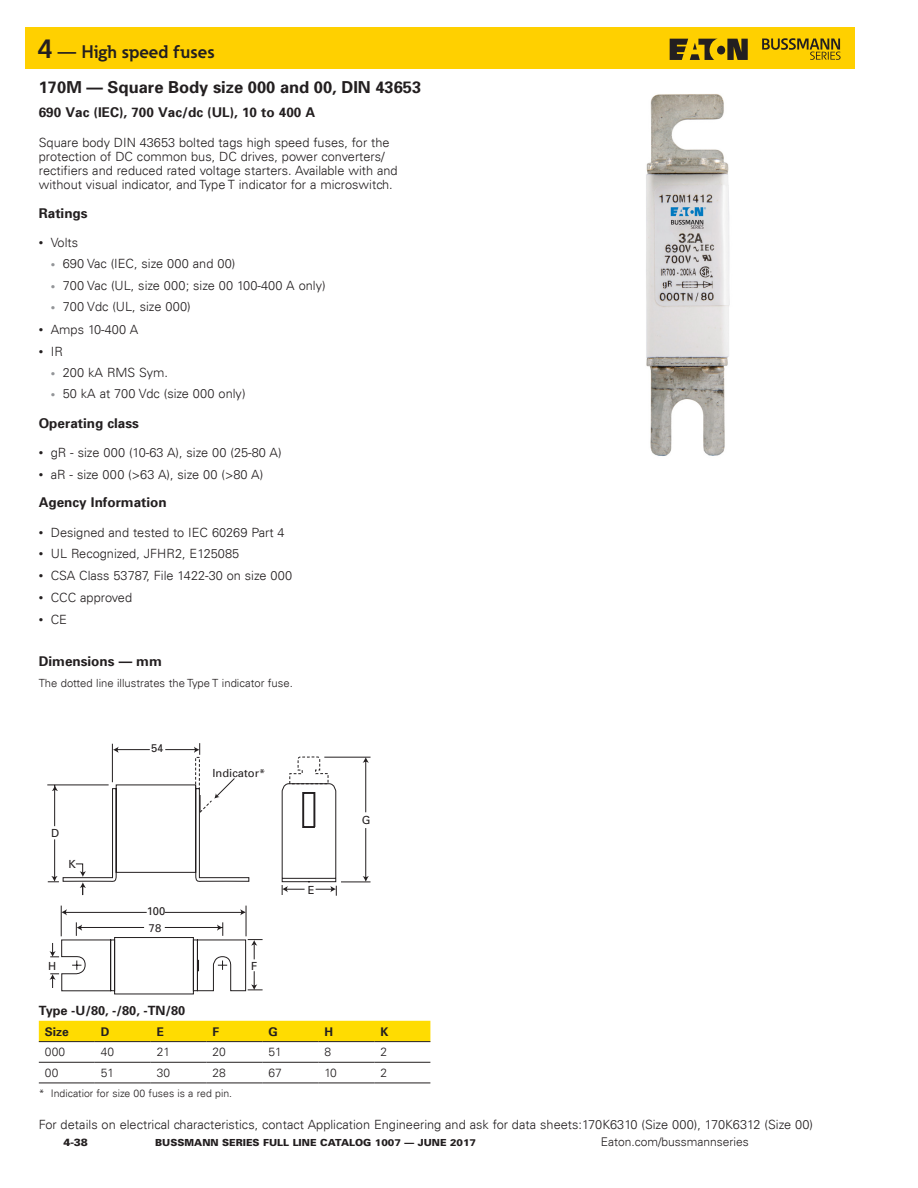
<style>
.page{position:relative;width:918px;height:1188px;background:#fff}
.page>*{position:absolute;margin:0;border:0;box-sizing:border-box;transform-origin:0 0}
.t1{font:700 18px "Eaton";color:#231f20}
.t2{font:700 16.5px "Univers";color:#231f20}
.t3{font:700 13.5px "Univers 65";color:#231f20}
.t4{font:300 12.75px/14.2px "Univers LT";color:#231f20}
.t5{font:700 12.75px "Univers";color:#231f20}
.t6{font:300 12px "Univers LT";color:#231f20}
.t7{font:700 12px "Univers 65";color:#231f20}
.t8{font:300 11.25px "Univers LT";color:#231f20}
.t9{font:11.1px "Univers";color:#231f20}
.t10{font:300 10.5px "Univers LT";color:#231f20}
.t11{font:900 10.5px "Univers";color:#231f20}
.t12{font:900 9.75px "Univers";color:#231f20}
.s1{font-size:27px}
.s2{font-size:9px}
.s3{font-size:9px;color:#939598}
</style>
<div class="page">
<div style="left:26px;top:27px;width:829px;height:42px;background:#ffd000"></div>
<svg style="left:670px;top:39px;width:78px;height:21px"></svg>
<svg style="left:762px;top:38px;width:79px;height:22px"></svg>
<img style="left:646px;top:94px;width:84px;height:362px">
<div style="left:39px;top:1021px;width:391px;height:20px;background:#ffdc01"></div>
<hr style="left:39px;top:1041px;width:56px;height:1px;background:#231f20">
<hr style="left:95px;top:1041px;width:56px;height:1px;background:#231f20">
<hr style="left:151px;top:1041px;width:56px;height:1px;background:#231f20">
<hr style="left:207px;top:1041px;width:56px;height:1px;background:#231f20">
<hr style="left:263px;top:1041px;width:56px;height:1px;background:#231f20">
<hr style="left:319px;top:1041px;width:55px;height:1px;background:#231f20">
<hr style="left:374px;top:1041px;width:56px;height:1px;background:#231f20">
<hr style="left:39px;top:1062px;width:56px;height:1px;background:#231f20">
<hr style="left:95px;top:1062px;width:56px;height:1px;background:#231f20">
<hr style="left:151px;top:1062px;width:56px;height:1px;background:#231f20">
<hr style="left:207px;top:1062px;width:56px;height:1px;background:#231f20">
<hr style="left:263px;top:1062px;width:56px;height:1px;background:#231f20">
<hr style="left:319px;top:1062px;width:55px;height:1px;background:#231f20">
<hr style="left:374px;top:1062px;width:56px;height:1px;background:#231f20">
<hr style="left:39px;top:1083px;width:56px;height:1px;background:#231f20">
<hr style="left:95px;top:1083px;width:56px;height:1px;background:#231f20">
<hr style="left:151px;top:1083px;width:56px;height:1px;background:#231f20">
<hr style="left:207px;top:1083px;width:56px;height:1px;background:#231f20">
<hr style="left:263px;top:1083px;width:56px;height:1px;background:#231f20">
<hr style="left:319px;top:1083px;width:55px;height:1px;background:#231f20">
<hr style="left:374px;top:1083px;width:56px;height:1px;background:#231f20">
<div style="left:195px;top:757px;width:5px;height:32px;border:1px dashed #231f20"></div>
<hr style="left:47px;top:785px;width:62px;height:1px;background:#231f20">
<hr style="left:65px;top:912px;width:82px;height:1px;background:#231f20">
<hr style="left:165px;top:912px;width:79px;height:1px;background:#231f20">
<hr style="left:61px;top:906px;width:1px;height:30px;background:#231f20">
<hr style="left:246px;top:906px;width:1px;height:30px;background:#231f20">
<hr style="left:112px;top:744px;width:1px;height:38px;background:#231f20">
<hr style="left:165px;top:749px;width:31px;height:1px;background:#231f20">
<hr style="left:116px;top:749px;width:34px;height:1px;background:#231f20">
<svg style="left:61px;top:909px;width:6px;height:6px"></svg>
<svg style="left:113px;top:747px;width:6px;height:6px"></svg>
<svg style="left:240px;top:909px;width:6px;height:6px"></svg>
<svg style="left:194px;top:743px;width:6px;height:12px"></svg>
<svg style="left:48px;top:778px;width:202px;height:117px"></svg>
<svg style="left:49px;top:922px;width:214px;height:72px"></svg>
<hr style="left:324px;top:757px;width:47px;height:1px;background:#231f20">
<hr style="left:341px;top:882px;width:30px;height:1px;background:#231f20">
<hr style="left:365px;top:760px;width:1px;height:52px;background:#231f20">
<hr style="left:365px;top:828px;width:1px;height:52px;background:#231f20">
<svg style="left:363px;top:757px;width:6px;height:6px"></svg>
<svg style="left:363px;top:876px;width:6px;height:6px"></svg>
<svg style="left:281px;top:756px;width:56px;height:140px"></svg>
<h1 class="t1" style="left:37px;top:41px;width:179px"><span class="s1">4</span> — High speed fuses</h1>
<p class="t2" style="left:39px;top:77px;width:384px">170M — Square Body size 000 and 00, DIN 43653</p>
<p class="t3" style="left:39px;top:104px;width:278px">690 Vac (IEC), 700 Vac/dc (UL), 10 to 400 A</p>
<p class="t4" style="left:39px;top:135px;width:360px">Square body DIN 43653 bolted tags high speed fuses, for the protection of DC common bus, DC drives, power converters/ rectifiers and reduced rated voltage starters. Available with and without visual indicator, and Type T indicator for a microswitch.</p>
<p class="t3" style="left:39px;top:204px;width:50px">Ratings</p>
<p class="t4" style="left:39px;top:236px;width:41px"><span class="s2">•</span> Volts</p>
<p class="t4" style="left:51px;top:256px;width:186px"><span class="s3">•</span> 690 Vac (IEC, size 000 and 00)</p>
<p class="t4" style="left:51px;top:278px;width:276px"><span class="s3">•</span> 700 Vac (UL, size 000; size 00 100-400 A only)</p>
<p class="t4" style="left:51px;top:300px;width:141px"><span class="s3">•</span> 700 Vdc (UL, size 000)</p>
<p class="t4" style="left:39px;top:323px;width:101px"><span class="s2">•</span> Amps 10-400 A</p>
<p class="t4" style="left:39px;top:344px;width:26px"><span class="s2">•</span> IR</p>
<p class="t4" style="left:51px;top:365px;width:119px"><span class="s3">•</span> 200 kA RMS Sym.</p>
<p class="t4" style="left:51px;top:387px;width:196px"><span class="s3">•</span> 50 kA at 700 Vdc (size 000 only)</p>
<p class="t3" style="left:39px;top:414px;width:102px">Operating class</p>
<p class="t4" style="left:39px;top:446px;width:244px"><span class="s2">•</span> gR - size 000 (10-63 A), size 00 (25-80 A)</p>
<p class="t4" style="left:39px;top:467px;width:226px"><span class="s2">•</span> aR - size 000 (&gt;63 A), size 00 (&gt;80 A)</p>
<p class="t3" style="left:39px;top:494px;width:129px">Agency Information</p>
<p class="t4" style="left:39px;top:525px;width:247px"><span class="s2">•</span> Designed and tested to IEC 60269 Part 4</p>
<p class="t4" style="left:39px;top:547px;width:202px"><span class="s2">•</span> UL Recognized, JFHR2, E125085</p>
<p class="t4" style="left:39px;top:569px;width:255px"><span class="s2">•</span> CSA Class 53787, File 1422-30 on size 000</p>
<p class="t4" style="left:39px;top:590px;width:95px"><span class="s2">•</span> CCC approved</p>
<p class="t4" style="left:39px;top:612px;width:30px"><span class="s2">•</span> CE</p>
<p class="t3" style="left:39px;top:652px;width:124px">Dimensions — mm</p>
<p class="t8" style="left:39px;top:676px;width:256px">The dotted line illustrates the Type T indicator fuse.</p>
<p class="t9" style="left:51px;top:827px;width:10px">D</p>
<p class="t9" style="left:69px;top:857px;width:9px">K</p>
<p class="t9" style="left:151px;top:742px;width:14px">54</p>
<p class="t9" style="left:212px;top:766px;width:54px">Indicator*</p>
<p class="t9" style="left:147px;top:905px;width:20px">100</p>
<p class="t9" style="left:149px;top:921px;width:14px">78</p>
<p class="t9" style="left:48px;top:959px;width:10px">H</p>
<p class="t9" style="left:251px;top:959px;width:8px">F</p>
<p class="t9" style="left:308px;top:883px;width:8px">E</p>
<p class="t9" style="left:362px;top:813px;width:10px">G</p>
<p class="t5" style="left:39px;top:1002px;width:148px">Type -U/80, -/80, -TN/80</p>
<p class="t7" style="left:45px;top:1024px;width:26px">Size</p>
<p class="t7" style="left:101px;top:1024px;width:10px">D</p>
<p class="t7" style="left:157px;top:1024px;width:9px">E</p>
<p class="t7" style="left:213px;top:1024px;width:8px">F</p>
<p class="t7" style="left:269px;top:1024px;width:11px">G</p>
<p class="t7" style="left:325px;top:1024px;width:10px">H</p>
<p class="t7" style="left:380px;top:1024px;width:10px">K</p>
<p class="t6" style="left:45px;top:1045px;width:22px">000</p>
<p class="t6" style="left:101px;top:1045px;width:15px">40</p>
<p class="t6" style="left:157px;top:1045px;width:15px">21</p>
<p class="t6" style="left:213px;top:1045px;width:15px">20</p>
<p class="t6" style="left:269px;top:1045px;width:15px">51</p>
<p class="t6" style="left:325px;top:1045px;width:8px">8</p>
<p class="t6" style="left:380px;top:1045px;width:8px">2</p>
<p class="t6" style="left:45px;top:1065px;width:15px">00</p>
<p class="t6" style="left:101px;top:1065px;width:15px">51</p>
<p class="t6" style="left:157px;top:1065px;width:15px">30</p>
<p class="t6" style="left:213px;top:1065px;width:15px">28</p>
<p class="t6" style="left:269px;top:1065px;width:15px">67</p>
<p class="t6" style="left:325px;top:1065px;width:14px">10</p>
<p class="t6" style="left:380px;top:1065px;width:8px">2</p>
<p class="t10" style="left:39px;top:1087px;width:195px">* Indicatior for size 00 fuses is a red pin.</p>
<p class="t4" style="left:39px;top:1118px;width:776px">For details on electrical characteristics, contact Application Engineering and ask for data sheets:170K6310 (Size 000), 170K6312 (Size 00)</p>
<p class="t11" style="left:63px;top:1136px;width:26px">4-38</p>
<p class="t12" style="left:155px;top:1136px;width:322px">BUSSMANN SERIES FULL LINE CATALOG 1007 — JUNE 2017</p>
<p class="t6" style="left:601px;top:1135px;width:150px">Eaton.com/bussmannseries</p>
</div>
